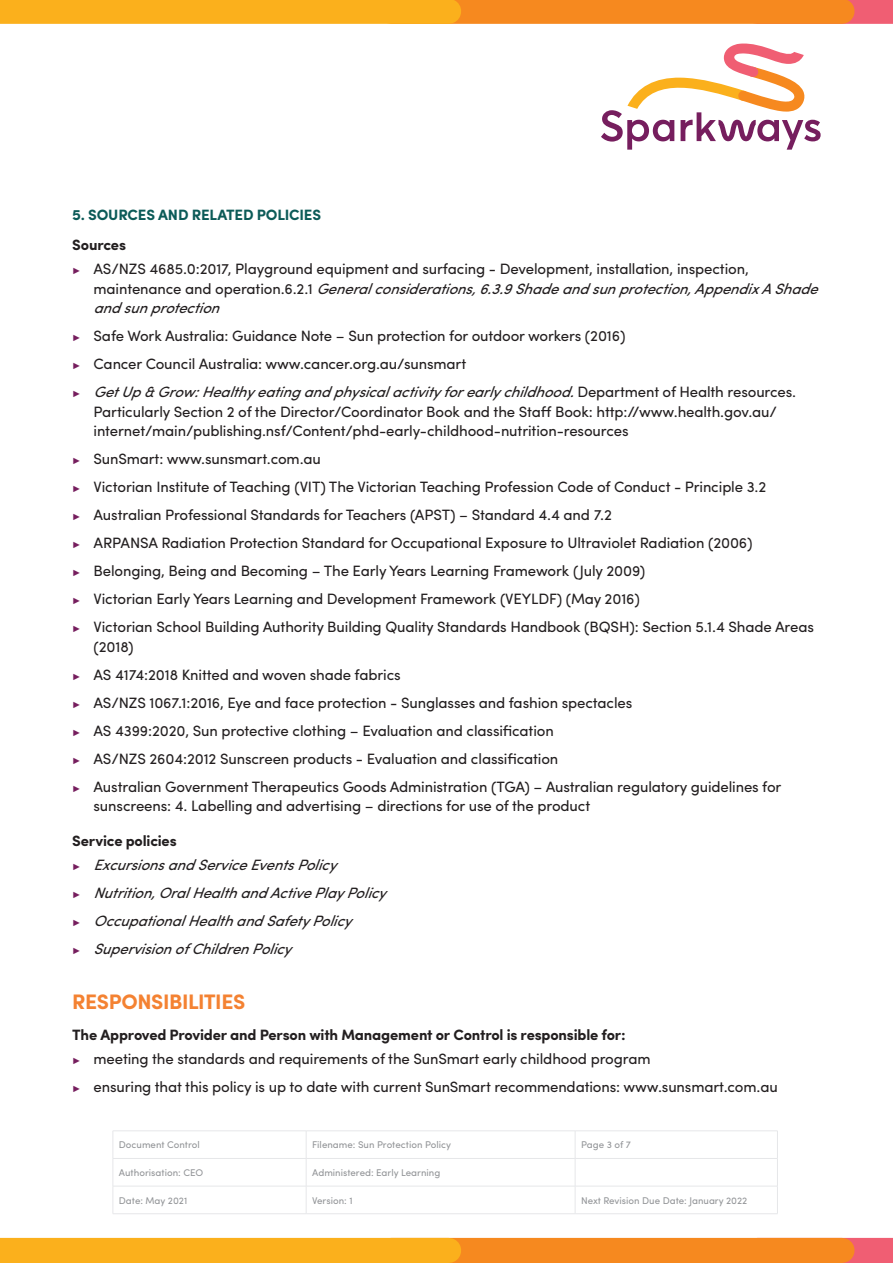
<style>
.page{position:relative;width:893px;height:1263px;background:#fff}
.page>*{position:absolute;margin:0;border:0;box-sizing:border-box;transform-origin:0 0}
.TRY001_H2_NEW{font:700 21px "Sofia Pro";letter-spacing:-.02em;color:#f48232}
.t1{font:15px/19.5px "Sofia Pro";letter-spacing:-.01em;color:#231f20}
.t2{font:italic 15px "Sofia Pro";color:#231f20}
.TRY001_H4{font:700 15px "Sofia Pro";letter-spacing:-.01em;color:#231f20}
.TRY001_H3{font:700 15px "Sofia Pro";letter-spacing:-.01em;color:#0c5b58}
.t3{font:9.75px "Sofia Pro";color:#939598}
.s1{font-family:"Arial";font-size:9px;color:#761e5e}
.s2{font-style:italic}
.s3{font-family:"Arial";font-style:normal;font-size:9px;color:#761e5e}
</style>
<div class="page">
<svg style="left:842px;top:0;width:51px;height:24px"></svg>
<svg style="left:842px;top:1238px;width:51px;height:25px"></svg>
<div style="left:391px;top:0;width:451px;height:24px;background:#f6891f"></div>
<div style="left:391px;top:1238px;width:451px;height:25px;background:#f6891f"></div>
<div style="left:0;top:0;width:449px;height:24px;background:#fbb01c"></div>
<div style="left:0;top:1238px;width:449px;height:25px;background:#fbb01c"></div>
<svg style="left:601px;top:44px;width:220px;height:106px"></svg>
<hr style="left:113px;top:1130px;width:193px;height:1px;background:#e6e7e9">
<hr style="left:306px;top:1130px;width:269px;height:1px;background:#e6e7e9">
<hr style="left:575px;top:1130px;width:203px;height:1px;background:#e6e7e9">
<hr style="left:113px;top:1158px;width:193px;height:1px;background:#e6e7e9">
<hr style="left:306px;top:1158px;width:269px;height:1px;background:#e6e7e9">
<hr style="left:575px;top:1158px;width:203px;height:1px;background:#e6e7e9">
<hr style="left:113px;top:1186px;width:193px;height:1px;background:#e6e7e9">
<hr style="left:306px;top:1186px;width:269px;height:1px;background:#e6e7e9">
<svg style="left:306px;top:1131px;width:1px;height:82px"></svg>
<hr style="left:575px;top:1186px;width:203px;height:1px;background:#e6e7e9">
<svg style="left:575px;top:1131px;width:1px;height:82px"></svg>
<svg style="left:777px;top:1131px;width:1px;height:82px"></svg>
<hr style="left:113px;top:1213px;width:193px;height:1px;background:#e6e7e9">
<hr style="left:306px;top:1213px;width:269px;height:1px;background:#e6e7e9">
<hr style="left:575px;top:1213px;width:203px;height:1px;background:#e6e7e9">
<p class="TRY001_H3" style="left:72px;top:203px;width:250px">5. SOURCES AND RELATED POLICIES</p>
<p class="TRY001_H4" style="left:72px;top:234px;width:55px">Sources</p>
<p class="t1" style="left:94px;top:258px;width:733px;text-indent:-21px"><span class="s1">►</span> AS/NZS 4685.0:2017, Playground equipment and surfacing - Development, installation, inspection,<br>m a i n t e n a n c e a n d o p e r a t i o n . 6 . 2 . 1 <span class="s2">Generalconsiderations,6.3.9Shadeandsunprotection,AppendixAShade andsunprotection</span></p>
<p class="t1" style="left:72px;top:325px;width:555px"><span class="s1">►</span> Safe Work Australia: Guidance Note – Sun protection for outdoor workers (2016)</p>
<p class="t1" style="left:72px;top:353px;width:395px"><span class="s1">►</span> Cancer Council Australia: www.cancer.org.au/sunsmart</p>
<p class="t1" style="left:94px;top:381px;width:704px;text-indent:-21px"><span class="s1">►</span> <span class="s2">GetUp&amp;Grow:Healthyeatingandphysicalactivityforearlychildhood.</span>D e p a r t m e n t o f H e a l t h r e s o u r c e s .<br>Particularly Section 2 of the Director/Coordinator Book and the Staff Book: http://www.health.gov.au/ internet/main/publishing.nsf/Content/phd-early-childhood-nutrition-resources</p>
<p class="t1" style="left:72px;top:448px;width:250px"><span class="s1">►</span> SunSmart: www.sunsmart.com.au</p>
<p class="t1" style="left:72px;top:476px;width:696px"><span class="s1">►</span> Victorian Institute of Teaching (VIT) The Victorian Teaching Profession Code of Conduct - Principle 3.2</p>
<p class="t1" style="left:72px;top:504px;width:541px"><span class="s1">►</span> Australian Professional Standards for Teachers (APST) – Standard 4.4 and 7.2</p>
<p class="t1" style="left:72px;top:532px;width:682px"><span class="s1">►</span> ARPANSA Radiation Protection Standard for Occupational Exposure to Ultraviolet Radiation (2006)</p>
<p class="t1" style="left:72px;top:560px;width:575px"><span class="s1">►</span> Belonging, Being and Becoming – The Early Years Learning Framework (July 2009)</p>
<p class="t1" style="left:72px;top:588px;width:569px"><span class="s1">►</span> Victorian Early Years Learning and Development Framework (VEYLDF) (May 2016)</p>
<p class="t1" style="left:94px;top:616px;width:722px;text-indent:-21px"><span class="s1">►</span> Victorian School Building Authority Building Quality Standards Handbook (BQSH): Section 5.1.4 Shade Areas (2018)</p>
<p class="t1" style="left:72px;top:664px;width:330px"><span class="s1">►</span> AS 4174:2018 Knitted and woven shade fabrics</p>
<p class="t1" style="left:72px;top:692px;width:562px"><span class="s1">►</span> AS/NZS 1067.1:2016, Eye and face protection - Sunglasses and fashion spectacles</p>
<p class="t1" style="left:72px;top:720px;width:483px"><span class="s1">►</span> AS 4399:2020, Sun protective clothing – Evaluation and classification</p>
<p class="t1" style="left:72px;top:748px;width:487px"><span class="s1">►</span> AS/NZS 2604:2012 Sunscreen products - Evaluation and classification</p>
<p class="t1" style="left:94px;top:776px;width:689px;text-indent:-21px"><span class="s1">►</span> Australian Government Therapeutics Goods Administration (TGA) – Australian regulatory guidelines for sunscreens: 4. Labelling and advertising – directions for use of the product</p>
<p class="TRY001_H4" style="left:72px;top:829px;width:106px">Service policies</p>
<p class="t2" style="left:72px;top:854px;width:273px"><span class="s3">►</span> ExcursionsandServiceEventsPolicy</p>
<p class="t2" style="left:72px;top:882px;width:322px"><span class="s3">►</span> Nutrition,OralHealthandActivePlayPolicy</p>
<p class="t2" style="left:72px;top:910px;width:288px"><span class="s3">►</span> OccupationalHealthandSafetyPolicy</p>
<p class="t2" style="left:72px;top:938px;width:228px"><span class="s3">►</span> SupervisionofChildrenPolicy</p>
<p class="TRY001_H2_NEW" style="left:72px;top:986px;width:174px">RESPONSIBILITIES</p>
<p class="TRY001_H4" style="left:72px;top:1023px;width:555px">The Approved Provider and Person with Management or Control is responsible for:</p>
<p class="t1" style="left:72px;top:1047px;width:580px"><span class="s1">►</span> meeting the standards and requirements of the SunSmart early childhood program</p>
<p class="t1" style="left:72px;top:1075px;width:707px"><span class="s1">►</span> ensuring that this policy is up to date with current SunSmart recommendations: www.sunsmart.com.au</p>
<p class="t3" style="left:119px;top:1138px;width:82px">Document Control</p>
<p class="t3" style="left:312px;top:1138px;width:140px">Filename: Sun Protection Policy</p>
<p class="t3" style="left:581px;top:1138px;width:51px">Page 3 of 7</p>
<p class="t3" style="left:119px;top:1165px;width:86px">Authorisation: CEO</p>
<p class="t3" style="left:312px;top:1165px;width:130px">Administered: Early Learning</p>
<p class="t3" style="left:119px;top:1193px;width:70px">Date: May 2021</p>
<p class="t3" style="left:312px;top:1193px;width:42px">Version: 1</p>
<p class="t3" style="left:581px;top:1193px;width:168px">Next Revision Due Date: January 2022</p>
</div>
